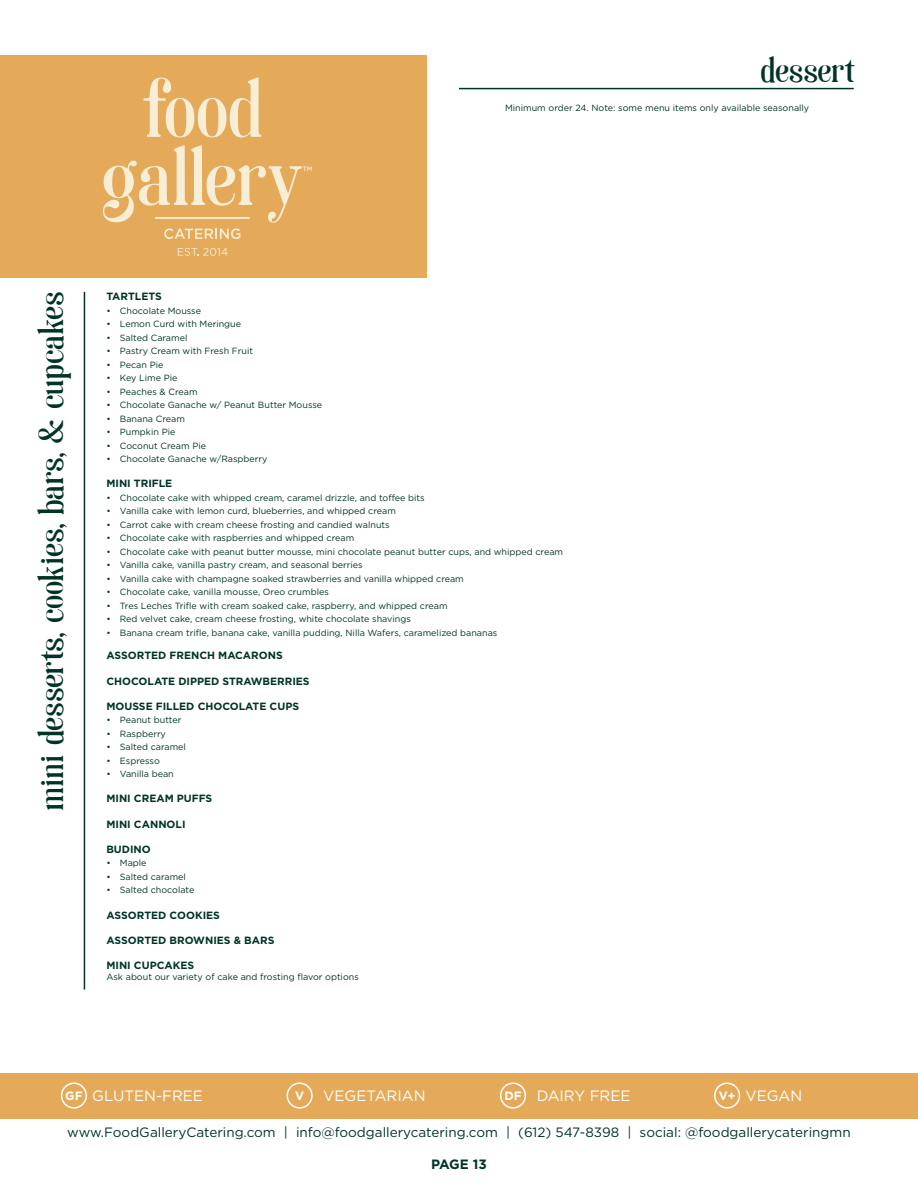
<style>
.page{position:relative;width:918px;height:1188px;background:#fff}
.page>*{position:absolute;margin:0;border:0;box-sizing:border-box;transform-origin:0 0}
.t1{font:36px "Soria Soria";color:#003428}
.t2{font:15px "Gotham";color:#fff}
.t3{font:13.5px "Gotham";color:#003428}
.t4{font:700 13.5px "Gotham";letter-spacing:-.02em;color:#003428}
.t5{font:700 12px "Gotham";color:#fff}
.t6{font:700 10.5px "Gotham";color:#003428}
.t7{font:9px "Gotham";color:#003428}
.t8{font:500 6.3px "Gotham";color:#f7eed5}
</style>
<div class="page">
<div style="left:0;top:55px;width:427px;height:223px;background:#e4aa59"></div>
<div style="left:0;top:1073px;width:918px;height:45px;background:#e4aa59"></div>
<hr style="left:84px;top:292px;width:1px;height:698px;background:#003428">
<div style="left:287px;top:1082px;width:26px;height:27px;border:2px solid #fff;border-radius:50%"></div>
<div style="left:61px;top:1082px;width:26px;height:27px;border:2px solid #fff;border-radius:50%"></div>
<div style="left:714px;top:1082px;width:26px;height:27px;border:2px solid #fff;border-radius:50%"></div>
<div style="left:500px;top:1082px;width:26px;height:27px;border:2px solid #fff;border-radius:50%"></div>
<svg style="left:143px;top:77px;width:118px;height:60px"></svg>
<svg style="left:103px;top:145px;width:199px;height:94px"></svg>
<hr style="left:155px;top:217px;width:95px;height:2px;background:#f7eed5">
<svg style="left:178px;top:248px;width:50px;height:8px"></svg>
<hr style="left:459px;top:88px;width:395px;height:1px;background:#003428">
<p class="t1" style="left:760px;top:50px;width:95px">dessert</p>
<p class="t8" style="left:303px;top:165px;width:11px">TM</p>
<p class="t7" style="left:505px;top:102px;width:306px">Minimum order 24. Note: some menu items only available seasonally</p>
<p class="t1" style="left:31px;top:811px;width:520px;rotate:-90deg">mini desserts, cookies, bars, &amp; cupcakes</p>
<p class="t6" style="left:106px;top:290px;width:57px">TARTLETS</p>
<p class="t7" style="left:106px;top:305px;width:96px">• Chocolate Mousse</p>
<p class="t7" style="left:106px;top:318px;width:136px">• Lemon Curd with Meringue</p>
<p class="t7" style="left:106px;top:332px;width:83px">• Salted Caramel</p>
<p class="t7" style="left:106px;top:345px;width:148px">• Pastry Cream with Fresh Fruit</p>
<p class="t7" style="left:106px;top:359px;width:59px">• Pecan Pie</p>
<p class="t7" style="left:106px;top:372px;width:73px">• Key Lime Pie</p>
<p class="t7" style="left:106px;top:386px;width:93px">• Peaches &amp; Cream</p>
<p class="t7" style="left:106px;top:399px;width:217px">• Chocolate Ganache w/ Peanut Butter Mousse</p>
<p class="t7" style="left:106px;top:413px;width:80px">• Banana Cream</p>
<p class="t7" style="left:106px;top:426px;width:71px">• Pumpkin Pie</p>
<p class="t7" style="left:106px;top:440px;width:101px">• Coconut Cream Pie</p>
<p class="t7" style="left:106px;top:453px;width:163px">• Chocolate Ganache w/Raspberry</p>
<p class="t6" style="left:106px;top:477px;width:67px">MINI TRIFLE</p>
<p class="t7" style="left:106px;top:492px;width:320px">• Chocolate cake with whipped cream, caramel drizzle, and toffee bits</p>
<p class="t7" style="left:106px;top:505px;width:291px">• Vanilla cake with lemon curd, blueberries, and whipped cream</p>
<p class="t7" style="left:106px;top:519px;width:285px">• Carrot cake with cream cheese frosting and candied walnuts</p>
<p class="t7" style="left:106px;top:532px;width:249px">• Chocolate cake with raspberries and whipped cream</p>
<p class="t7" style="left:106px;top:546px;width:458px">• Chocolate cake with peanut butter mousse, mini chocolate peanut butter cups, and whipped cream</p>
<p class="t7" style="left:106px;top:559px;width:258px">• Vanilla cake, vanilla pastry cream, and seasonal berries</p>
<p class="t7" style="left:106px;top:573px;width:359px">• Vanilla cake with champagne soaked strawberries and vanilla whipped cream</p>
<p class="t7" style="left:106px;top:586px;width:224px">• Chocolate cake, vanilla mousse, Oreo crumbles</p>
<p class="t7" style="left:106px;top:600px;width:343px">• Tres Leches Trifle with cream soaked cake, raspberry, and whipped cream</p>
<p class="t7" style="left:106px;top:613px;width:306px">• Red velvet cake, cream cheese frosting, white chocolate shavings</p>
<p class="t7" style="left:106px;top:627px;width:393px">• Banana cream trifle, banana cake, vanilla pudding, Nilla Wafers, caramelized bananas</p>
<p class="t6" style="left:106px;top:649px;width:178px">ASSORTED FRENCH MACARONS</p>
<p class="t6" style="left:106px;top:674px;width:205px">CHOCOLATE DIPPED STRAWBERRIES</p>
<p class="t6" style="left:106px;top:699px;width:194px">MOUSSE FILLED CHOCOLATE CUPS</p>
<p class="t7" style="left:106px;top:714px;width:77px">• Peanut butter</p>
<p class="t7" style="left:106px;top:728px;width:61px">• Raspberry</p>
<p class="t7" style="left:106px;top:741px;width:81px">• Salted caramel</p>
<p class="t7" style="left:106px;top:755px;width:55px">• Espresso</p>
<p class="t7" style="left:106px;top:768px;width:69px">• Vanilla bean</p>
<p class="t6" style="left:106px;top:792px;width:107px">MINI CREAM PUFFS</p>
<p class="t6" style="left:106px;top:817px;width:81px">MINI CANNOLI</p>
<p class="t6" style="left:106px;top:842px;width:46px">BUDINO</p>
<p class="t7" style="left:106px;top:857px;width:42px">• Maple</p>
<p class="t7" style="left:106px;top:871px;width:81px">• Salted caramel</p>
<p class="t7" style="left:106px;top:884px;width:90px">• Salted chocolate</p>
<p class="t6" style="left:106px;top:908px;width:115px">ASSORTED COOKIES</p>
<p class="t6" style="left:106px;top:933px;width:170px">ASSORTED BROWNIES &amp; BARS</p>
<p class="t6" style="left:106px;top:958px;width:89px">MINI CUPCAKES</p>
<p class="t7" style="left:106px;top:971px;width:254px">Ask about our variety of cake and frosting flavor options</p>
<p class="t5" style="left:65px;top:1088px;width:19px">GF</p>
<p class="t2" style="left:92px;top:1086px;width:112px">GLUTEN-FREE</p>
<p class="t5" style="left:295px;top:1088px;width:10px">V</p>
<p class="t2" style="left:323px;top:1086px;width:104px">VEGETARIAN</p>
<p class="t5" style="left:504px;top:1088px;width:19px">DF</p>
<p class="t2" style="left:537px;top:1086px;width:95px">DAIRY FREE</p>
<p class="t5" style="left:719px;top:1088px;width:18px">V+</p>
<p class="t2" style="left:746px;top:1086px;width:58px">VEGAN</p>
<p class="t3" style="left:67px;top:1123px;width:785px">www.FoodGalleryCatering.com | info@foodgallerycatering.com | (612) 547-8398 | social: @foodgallerycateringmn</p>
<p class="t4" style="left:431px;top:1155px;width:57px">PAGE 13</p>
</div>
